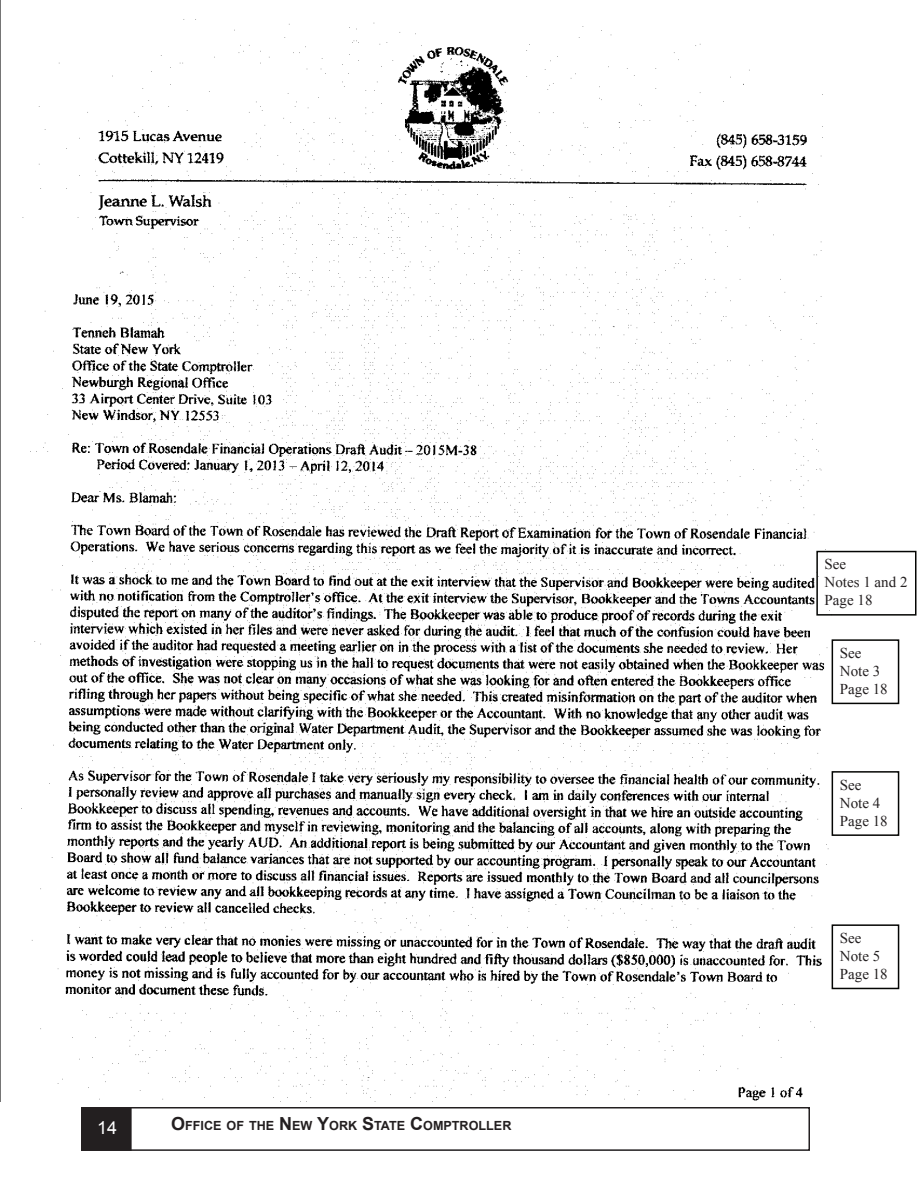
<style>
.page{position:relative;width:918px;height:1188px;background:#fff}
.page>*{position:absolute;margin:0;border:0;box-sizing:border-box;transform-origin:0 0}
.t1{font:18px "Arial";color:#fff}
.t2{font:700 18px "Arial";color:#231f20}
.t3{font:15px "Times New Roman";color:#231f20}
.t4{font:700 12.6px "Arial";color:#231f20}
.s1{font-size:18px}
</style>
<div class="page">
<div style="left:81px;top:1107px;width:729px;height:44px;border:2px solid #231f20"></div>
<div style="left:82px;top:1108px;width:49px;height:42px;background:#231f20"></div>
<div style="left:81px;top:1107px;width:51px;height:44px;border:2px solid #231f20"></div>
<img style="left:0;top:0;width:832px;height:1102px">
<div style="left:816px;top:551px;width:100px;height:65px;border:2px solid #040503"></div>
<div style="left:832px;top:639px;width:67px;height:65px;border:2px solid #040503"></div>
<div style="left:832px;top:771px;width:67px;height:65px;border:2px solid #040503"></div>
<div style="left:832px;top:924px;width:67px;height:65px;border:2px solid #040503"></div>
<p class="t1" style="left:97px;top:1115px;width:22px">14</p>
<p class="t4" style="left:185px;top:1117px;width:328px">FFICE OF THE <span class="s1">N</span>EW <span class="s1">Y</span>ORK <span class="s1">S</span>TATE <span class="s1">C</span>OMPTROLLER</p>
<p class="t2" style="left:171px;top:1112px;width:16px">O</p>
<p class="t3" style="left:825px;top:554px;width:23px">See</p>
<p class="t3" style="left:825px;top:572px;width:84px">Notes 1 and 2</p>
<p class="t3" style="left:825px;top:590px;width:49px">Page 18</p>
<p class="t3" style="left:840px;top:643px;width:23px">See</p>
<p class="t3" style="left:840px;top:661px;width:42px">Note 3</p>
<p class="t3" style="left:840px;top:679px;width:49px">Page 18</p>
<p class="t3" style="left:840px;top:775px;width:23px">See</p>
<p class="t3" style="left:840px;top:793px;width:42px">Note 4</p>
<p class="t3" style="left:840px;top:811px;width:49px">Page 18</p>
<p class="t3" style="left:840px;top:928px;width:23px">See</p>
<p class="t3" style="left:840px;top:946px;width:42px">Note 5</p>
<p class="t3" style="left:840px;top:964px;width:49px">Page 18</p>
</div>
